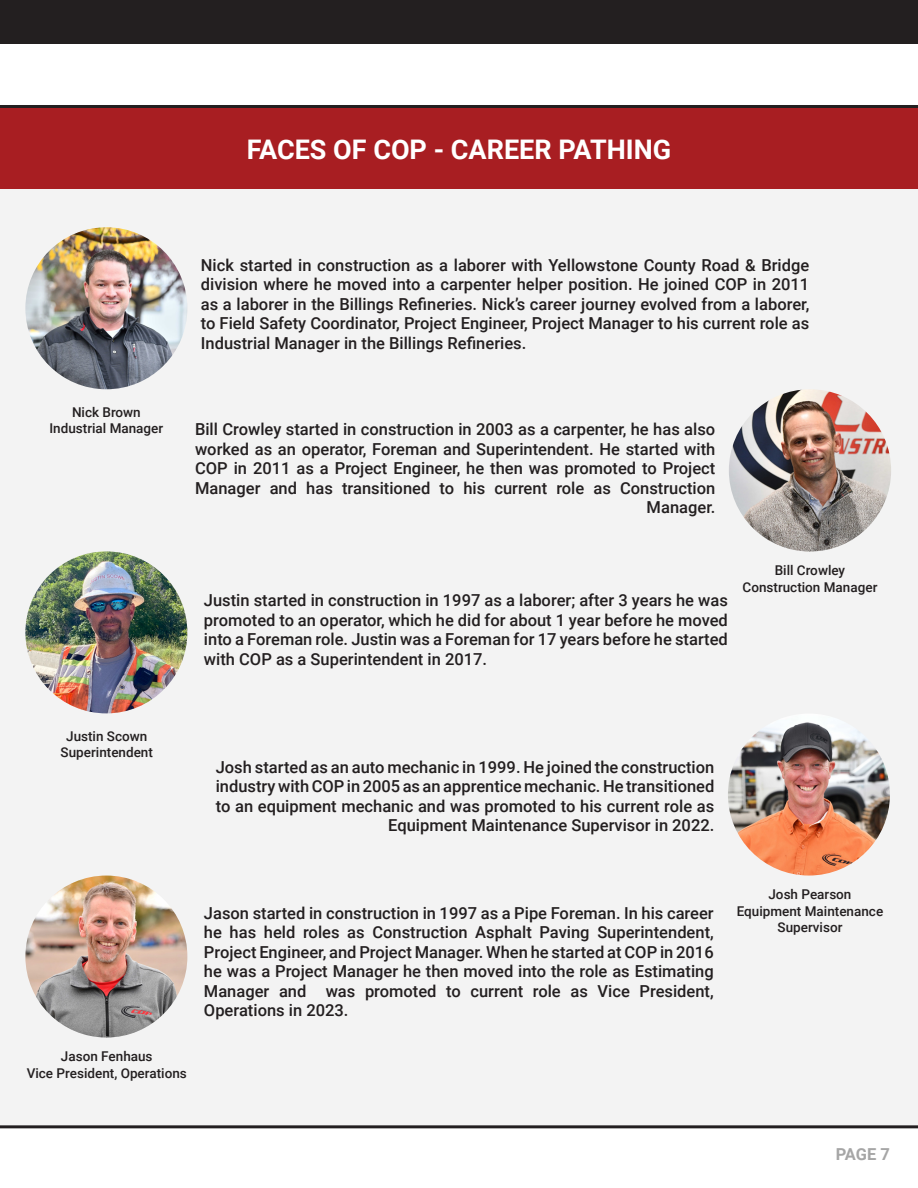
<style>
.page{position:relative;width:918px;height:1188px;background:#fff}
.page>*{position:absolute;margin:0;border:0;box-sizing:border-box;transform-origin:0 0}
.t1{font:700 27px "Roboto";color:#fff}
.t2{font:500 16.5px/19.5px "Roboto";color:#231f20;text-align:justify}
.t3{font:700 16.5px "Roboto";color:#a6a6a6}
.t4{font:500 13.5px/16.5px "Roboto";color:#231f20;text-align:center}
</style>
<div class="page">
<div style="left:0;top:110px;width:918px;height:1017px;background:#f3f3f3"></div>
<div style="left:0;top:0;width:918px;height:43px;background:#231f20"></div>
<hr style="left:0;top:105px;width:918px;height:3px;background:#231f20">
<hr style="left:0;top:1125px;width:918px;height:3px;background:#231f20">
<div style="left:0;top:108px;width:918px;height:81px;background:#a81e22"></div>
<img style="left:25px;top:227px;width:162px;height:162px;border-radius:81px">
<img style="left:729px;top:389px;width:162px;height:163px;border-radius:81px">
<img style="left:25px;top:876px;width:162px;height:162px;border-radius:81px">
<img style="left:728px;top:714px;width:162px;height:162px;border-radius:81px">
<img style="left:25px;top:551px;width:162px;height:162px;border-radius:81px">
<p class="t1" style="left:247px;top:130px;width:426px">FACES OF COP - CAREER PATHING</p>
<p class="t4" style="left:72px;top:403px;width:70px">Nick Brown</p>
<p class="t4" style="left:49px;top:420px;width:115px">Industrial Manager</p>
<p class="t2" style="left:201px;top:255px;width:610px">Nick started in construction as a laborer with Yellowstone County Road &amp; Bridge division where he moved into a carpenter helper position. He joined COP in 2011 as a laborer in the Billings Refineries. Nick’s career journey evolved from a laborer, to Field Safety Coordinator, Project Engineer, Project Manager to his current role as Industrial Manager in the Billings Refineries.</p>
<p class="t2" style="left:195px;top:419px;width:522px;text-align:right">Bill Crowley started in construction in 2003 as a carpenter, he has also worked as an operator, Foreman and Superintendent. He started with COP in 2011 as a Project Engineer, he then was promoted to Project Manager and has transitioned to his current role as Construction Manager.</p>
<p class="t2" style="left:204px;top:590px;width:525px">Justin started in construction in 1997 as a laborer; after 3 years he was promoted to an operator, which he did for about 1 year before he moved into a Foreman role. Justin was a Foreman for 17 years before he started with COP as a Superintendent in 2017.</p>
<p class="t4" style="left:775px;top:562px;width:72px">Bill Crowley</p>
<p class="t4" style="left:743px;top:578px;width:136px">Construction Manager</p>
<p class="t4" style="left:66px;top:727px;width:83px">Justin Scown</p>
<p class="t4" style="left:61px;top:744px;width:94px">Superintendent</p>
<p class="t2" style="left:216px;top:757px;width:500px;text-align:right">Josh started as an auto mechanic in 1999. He joined the construction industry with COP in 2005 as an apprentice mechanic. He transitioned to an equipment mechanic and was promoted to his current role as Equipment Maintenance Supervisor in 2022.</p>
<p class="t4" style="left:61px;top:1048px;width:93px">Jason Fenhaus</p>
<p class="t4" style="left:27px;top:1064px;width:162px">Vice President, Operations</p>
<p class="t2" style="left:204px;top:903px;width:511px">Jason started in construction in 1997 as a Pipe Foreman. In his career he has held roles as Construction Asphalt Paving Superintendent, Project Engineer, and Project Manager. When he started at COP in 2016 he was a Project Manager he then moved into the role as Estimating Manager and was promoted to current role as Vice President, Operations in 2023.</p>
<p class="t4" style="left:768px;top:886px;width:85px">Josh Pearson</p>
<p class="t4" style="left:737px;top:902px;width:148px">Equipment Maintenance<br>Supervisor</p>
<p class="t3" style="left:836px;top:1143px;width:56px">PAGE 7</p>
</div>
